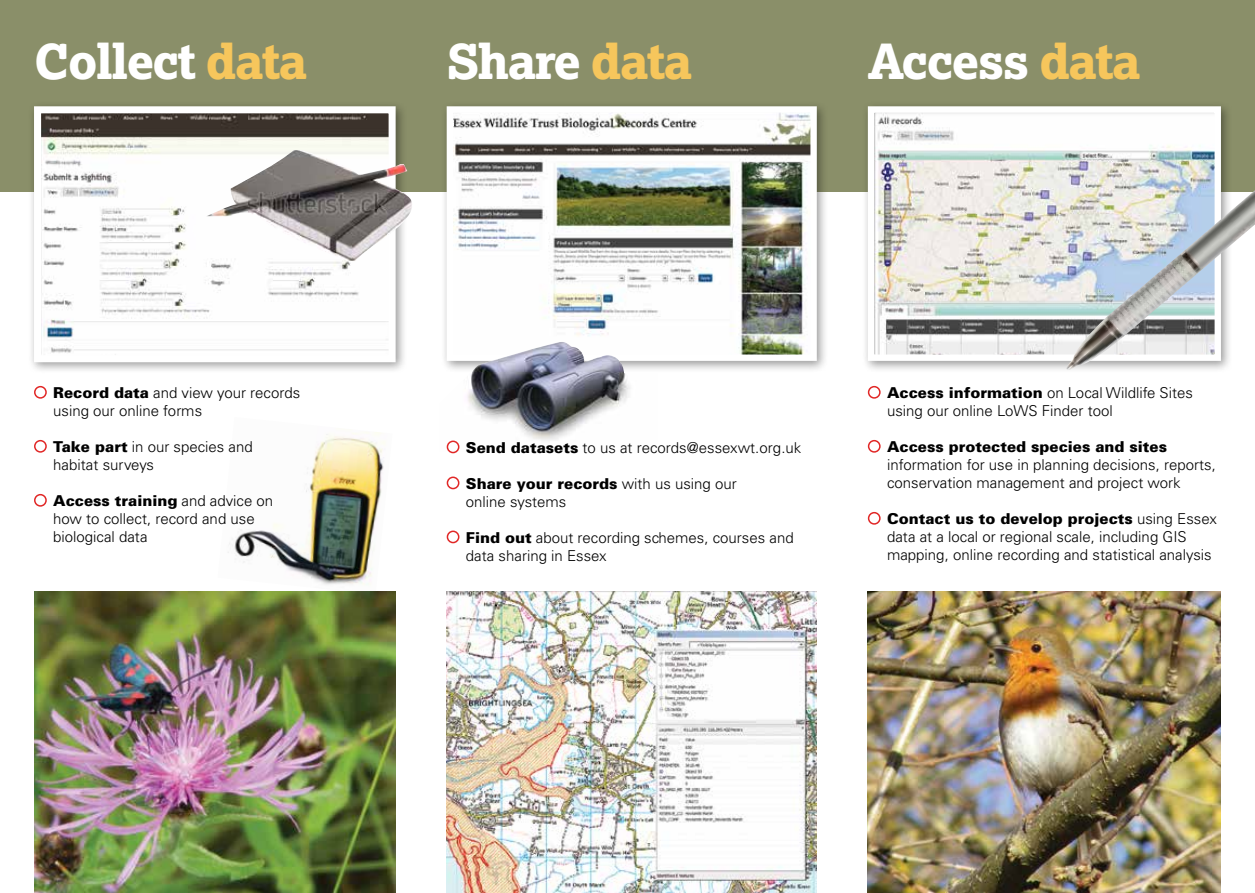
<style>
.page{position:relative;width:1255px;height:893px;background:#fff}
.page>*{position:absolute;margin:0;border:0;box-sizing:border-box;transform-origin:0 0}
.t1{font:800 48px "Lexia";letter-spacing:-.03em;color:#fff}
.t2{font:300 15px/18px "Univers";color:#000}
.t3{font:900 15px "Univers";color:#000}
.s1{color:#f6c65c}
.s2{font-weight:900}
</style>
<div class="page">
<div style="left:0;top:0;width:1254px;height:191px;background:#8a8f69"></div>
<div style="left:28px;top:100px;width:380px;height:274px;background:#000;opacity:.4"></div>
<svg style="left:30px;top:103px;width:369px;height:263px"></svg>
<div style="left:440px;top:100px;width:389px;height:273px;background:#000;opacity:.4"></div>
<img style="left:443px;top:103px;width:377px;height:261px">
<div style="left:861px;top:100px;width:371px;height:273px;background:#000;opacity:.4"></div>
<svg style="left:864px;top:103px;width:359px;height:261px;background:#dddfdb"></svg>
<img style="left:446px;top:591px;width:370px;height:302px">
<img style="left:206px;top:150px;width:223px;height:112px">
<img style="left:867px;top:591px;width:353px;height:302px">
<div style="left:867px;top:386px;width:13px;height:13px;border:2px solid #e12726;border-radius:50%"></div>
<div style="left:867px;top:440px;width:13px;height:13px;border:2px solid #e12726;border-radius:50%"></div>
<div style="left:867px;top:512px;width:13px;height:13px;border:2px solid #e12726;border-radius:50%"></div>
<img style="left:217px;top:432px;width:175px;height:160px">
<div style="left:34px;top:386px;width:13px;height:13px;border:2px solid #e12726;border-radius:50%"></div>
<div style="left:34px;top:440px;width:13px;height:13px;border:2px solid #e12726;border-radius:50%"></div>
<div style="left:34px;top:494px;width:13px;height:13px;border:2px solid #e12726;border-radius:50%"></div>
<img style="left:34px;top:592px;width:361px;height:301px">
<img style="left:440px;top:342px;width:217px;height:109px">
<div style="left:446px;top:441px;width:13px;height:12px;border:2px solid #e12726;border-radius:50%"></div>
<div style="left:446px;top:477px;width:13px;height:12px;border:2px solid #e12726;border-radius:50%"></div>
<div style="left:446px;top:531px;width:13px;height:12px;border:2px solid #e12726;border-radius:50%"></div>
<img style="left:1063px;top:190px;width:191px;height:183px">
<h1 class="t1" style="left:34px;top:30px;width:275px">Collect <span class="s1">data</span></h1>
<h1 class="t1" style="left:446px;top:30px;width:247px">Share <span class="s1">data</span></h1>
<h1 class="t1" style="left:867px;top:30px;width:274px">Access <span class="s1">data</span></h1>
<p class="t2" style="left:53px;top:384px;width:248px"><span class="s2">Record data</span> and view your records using our online forms</p>
<p class="t2" style="left:53px;top:438px;width:201px"><span class="s2">Take part</span> in our species and habitat surveys</p>
<p class="t2" style="left:53px;top:492px;width:222px"><span class="s2">Access training</span> and advice on how to collect, record and use biological data</p>
<p class="t2" style="left:466px;top:438px;width:337px"><span class="s2">Send datasets</span> to us at records@essexwt.org.uk</p>
<p class="t2" style="left:466px;top:474px;width:272px"><span class="s2">Share your records</span> with us using our online systems</p>
<p class="t2" style="left:466px;top:528px;width:329px"><span class="s2">Find out</span> about recording schemes, courses and data sharing in Essex</p>
<p class="t2" style="left:887px;top:384px;width:307px"><span class="s2">Access information</span> on Local Wildlife Sites using our online LoWS Finder tool</p>
<p class="t3" style="left:887px;top:437px;width:281px">Access protected species and sites</p>
<p class="t2" style="left:887px;top:456px;width:330px">information for use in planning decisions, reports, conservation management and project work</p>
<p class="t2" style="left:887px;top:510px;width:331px"><span class="s2">Contact us to develop projects</span> using Essex data at a local or regional scale, including GIS mapping, online recording and statistical analysis</p>
</div>
